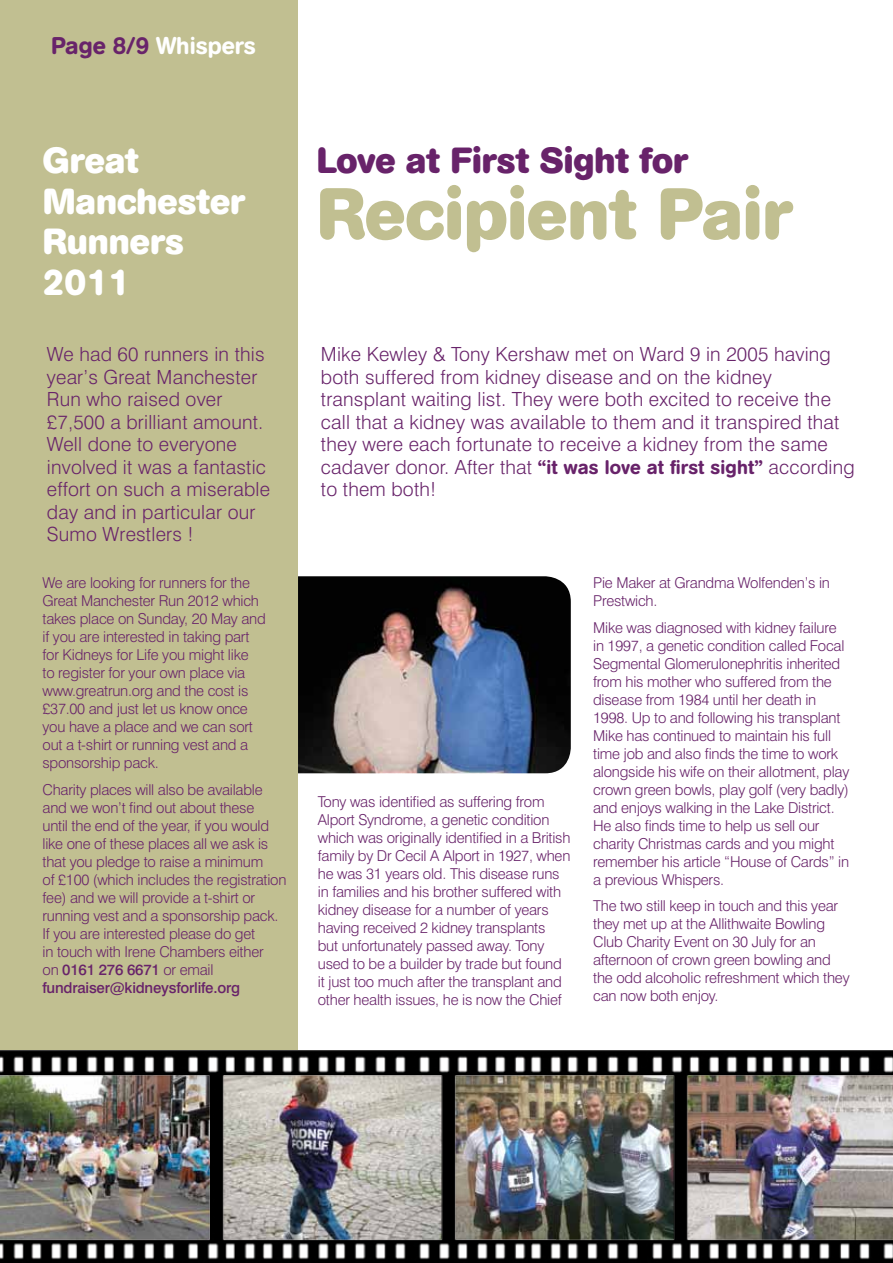
<style>
.page{position:relative;width:893px;height:1263px;background:#fff}
.page>*{position:absolute;margin:0;border:0;box-sizing:border-box;transform-origin:0 0}
.t1{font:700 72px "AG Book Rounded";color:#c1bf91}
.t2{font:700 36px/40.5px "AG Book Rounded";color:#fff}
.t3{font:700 36px "AG Book Rounded";color:#68236a}
.t4{font:500 24px "AG Book Rounded";color:#fff}
.t5{font:300 19.5px/22.5px "Swiss 721 BT";letter-spacing:.01em;color:#68236a}
.t6{font:300 15px/18px "Swiss 721 BT";letter-spacing:-.015em;color:#68236a}
.s1{color:#68236a}
.s2{font-weight:500}
.s3{font-family:"AG Book Rounded";font-weight:500}
</style>
<div class="page">
<div style="left:0;top:0;width:298px;height:1263px;background:#c1bf91"></div>
<img style="left:0;top:1050px;width:453px;height:213px">
<img style="left:453px;top:1050px;width:440px;height:213px">
<img style="left:298px;top:576px;width:273px;height:197px">
<h3 class="t4" style="left:51px;top:36px;width:206px"><span class="s1">Page 8/9</span> Whispers</h3>
<h2 class="t2" style="left:43px;top:143px;width:204px">Great<br>Manchester<br>Runners<br>2011</h2>
<h2 class="t3" style="left:317px;top:146px;width:373px">Love at First Sight for</h2>
<h1 class="t1" style="left:317px;top:185px;width:477px">Recipient Pair</h1>
<h3 class="t5" style="left:47px;top:345px;width:225px">We had 60 runners in this year’s Great Manchester<br>Run who raised over £7,500 a brilliant amount.<br>Well done to everyone involved it was a fantastic effort on such a miserable day and in particular our<br>Sumo Wrestlers !</h3>
<p class="t6" style="left:43px;top:575px;width:225px">We are looking for runners for the<br>Great Manchester Run 2012 which takes place on Sunday, 20 May and if you are interested in taking part for Kidneys for Life you might like<br>to register for your own place via www.greatrun.org and the cost is £37.00 and just let us know once you have a place and we can sort out a t-shirt or running vest and a sponsorship pack.</p>
<p class="t6" style="left:43px;top:782px;width:245px">Charity places will also be available and we won’t find out about these<br>until the end of the year, if you would like one of these places all we ask is that you pledge to raise a minimum<br>of £100 (which includes the registration fee) and we will provide a t-shirt or running vest and a sponsorship pack.<br>If you are interested please do get<br>in touch with Irene Chambers either<br>on <span class="s2">0161 276 6671</span> or email <span class="s2">fundraiser@kidneysforlife.org</span></p>
<p class="t6" style="left:318px;top:794px;width:254px">Tony was identified as suffering from Alport Syndrome, a genetic condition which was originally identified in a British family by Dr Cecil A Alport in 1927, when he was 31 years old. This disease runs in families and his brother suffered with kidney disease for a number of years having received 2 kidney transplants<br>but unfortunately passed away. Tony used to be a builder by trade but found it just too much after the transplant and other health issues, he is now the Chief</p>
<p class="t5" style="left:321px;top:345px;width:535px">Mike Kewley &amp; Tony Kershaw met on Ward 9 in 2005 having both suffered from kidney disease and on the kidney transplant waiting list. They were both excited to receive the call that a kidney was available to them and it transpired that they were each fortunate to receive a kidney from the same cadaver donor. After that <span class="s3">“it was love at first sight”</span> according to them both!</p>
<p class="t6" style="left:593px;top:575px;width:238px">Pie Maker at Grandma Wolfenden’s in<br>Prestwich.</p>
<p class="t6" style="left:593px;top:620px;width:258px">Mike was diagnosed with kidney failure in 1997, a genetic condition called Focal Segmental Glomerulonephritis inherited from his mother who suffered from the disease from 1984 until her death in 1998. Up to and following his transplant Mike has continued to maintain his full time job and also finds the time to work alongside his wife on their allotment, play crown green bowls, play golf (very badly) and enjoys walking in the Lake District.<br>He also finds time to help us sell our charity Christmas cards and you might remember his article “House of Cards” in a previous Whispers.</p>
<p class="t6" style="left:593px;top:898px;width:258px">The two still keep in touch and this year they met up at the Allithwaite Bowling Club Charity Event on 30 July for an afternoon of crown green bowling and the odd alcoholic refreshment which they can now both enjoy.</p>
</div>
